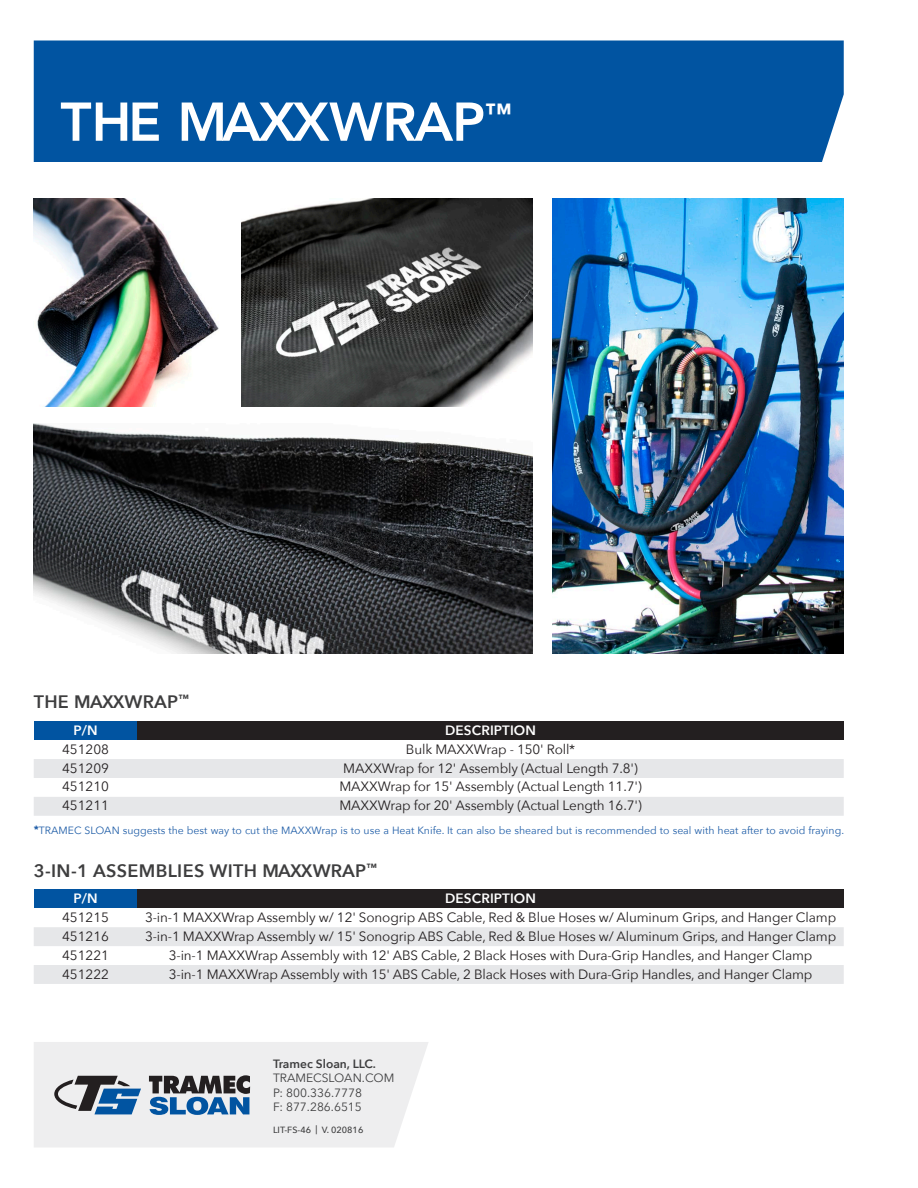
<style>
.page{position:relative;width:918px;height:1188px;background:#fff}
.page>*{position:absolute;margin:0;border:0;box-sizing:border-box;transform-origin:0 0}
.Cat_section_heading{font:800 54px "Avenir";letter-spacing:-.04em;color:#fff}
.t1{font:600 18px "Avenir Next";letter-spacing:.02em;color:#3e3e3f}
.t2{font:600 18px "Avenir Next";color:#3e3e3f}
.t3{font:13.5px "Avenir Next";letter-spacing:-.01em;color:#231f20}
.t4{font:600 13.5px "Avenir Next";letter-spacing:.01em;color:#fff}
.t5{font:12px/14.4px "Avenir Next";color:#3e3e3f}
.t6{font:600 12px "Avenir Next";color:#3e3e3f}
.t7{font:10.5px "Avenir Next";color:#205ea8}
.t8{font:500 9px "Avenir Next";color:#3e3e3f}
.s1{font-weight:700}
</style>
<div class="page">
<div style="left:34px;top:40px;width:810px;height:122px;background:#0154a1"></div>
<svg style="left:34px;top:1042px;width:394px;height:105px;background:#d8dce1"></svg>
<img style="left:241px;top:198px;width:291px;height:208px">
<img style="left:34px;top:198px;width:185px;height:208px">
<img style="left:34px;top:423px;width:498px;height:231px">
<img style="left:553px;top:198px;width:291px;height:456px">
<div style="left:34px;top:721px;width:104px;height:19px;background:#0154a1"></div>
<div style="left:138px;top:721px;width:706px;height:19px;background:#231f20"></div>
<svg style="left:34px;top:759px;width:810px;height:57px;fill:#e6e7e9"></svg>
<div style="left:34px;top:889px;width:104px;height:19px;background:#0154a1"></div>
<div style="left:138px;top:889px;width:706px;height:19px;background:#231f20"></div>
<svg style="left:34px;top:927px;width:810px;height:57px;fill:#e6e7e9"></svg>
<p class="Cat_section_heading" style="left:61px;top:80px;width:452px">THE MAXXWRAP<sup>™</sup></p>
<p class="t2" style="left:34px;top:687px;width:157px">THE MAXXWRAP<sup>™</sup></p>
<p class="t4" style="left:73px;top:718px;width:26px">P/N</p>
<p class="t4" style="left:445px;top:718px;width:92px">DESCRIPTION</p>
<p class="t3" style="left:62px;top:738px;width:48px">451208</p>
<p class="t3" style="left:406px;top:738px;width:171px">Bulk MAXXWrap - 150' Roll*</p>
<p class="t3" style="left:62px;top:756px;width:48px">451209</p>
<p class="t3" style="left:343px;top:756px;width:296px">MAXXWrap for 12' Assembly (Actual Length 7.8')</p>
<p class="t3" style="left:62px;top:775px;width:48px">451210</p>
<p class="t3" style="left:339px;top:775px;width:304px">MAXXWrap for 15' Assembly (Actual Length 11.7')</p>
<p class="t3" style="left:62px;top:794px;width:48px">451211</p>
<p class="t3" style="left:339px;top:794px;width:304px">MAXXWrap for 20' Assembly (Actual Length 16.7')</p>
<p class="t7" style="left:34px;top:821px;width:812px"><span class="s1">*</span>TRAMEC SLOAN suggests the best way to cut the MAXXWrap is to use a Heat Knife. It can also be sheared but is recommended to seal with heat after to avoid fraying.</p>
<p class="t1" style="left:34px;top:855px;width:345px">3-IN-1 ASSEMBLIES WITH MAXXWRAP<sup>™</sup></p>
<p class="t4" style="left:73px;top:887px;width:26px">P/N</p>
<p class="t4" style="left:445px;top:887px;width:92px">DESCRIPTION</p>
<p class="t3" style="left:62px;top:906px;width:48px">451215</p>
<p class="t3" style="left:145px;top:906px;width:693px">3-in-1 MAXXWrap Assembly w/ 12' Sonogrip ABS Cable, Red &amp; Blue Hoses w/ Aluminum Grips, and Hanger Clamp</p>
<p class="t3" style="left:62px;top:925px;width:48px">451216</p>
<p class="t3" style="left:145px;top:925px;width:693px">3-in-1 MAXXWrap Assembly w/ 15' Sonogrip ABS Cable, Red &amp; Blue Hoses w/ Aluminum Grips, and Hanger Clamp</p>
<p class="t3" style="left:62px;top:944px;width:48px">451221</p>
<p class="t3" style="left:169px;top:944px;width:645px">3-in-1 MAXXWrap Assembly with 12' ABS Cable, 2 Black Hoses with Dura-Grip Handles, and Hanger Clamp</p>
<p class="t3" style="left:62px;top:962px;width:48px">451222</p>
<p class="t3" style="left:169px;top:962px;width:645px">3-in-1 MAXXWrap Assembly with 15' ABS Cable, 2 Black Hoses with Dura-Grip Handles, and Hanger Clamp</p>
<p class="t6" style="left:273px;top:1053px;width:105px">Tramec Sloan, LLC.</p>
<p class="t5" style="left:273px;top:1070px;width:123px">TRAMECSLOAN.COM<br>P: 800.336.7778<br>F: 877.286.6515</p>
<p class="t8" style="left:273px;top:1122px;width:92px">LIT-FS-46 | V. 020816</p>
</div>
